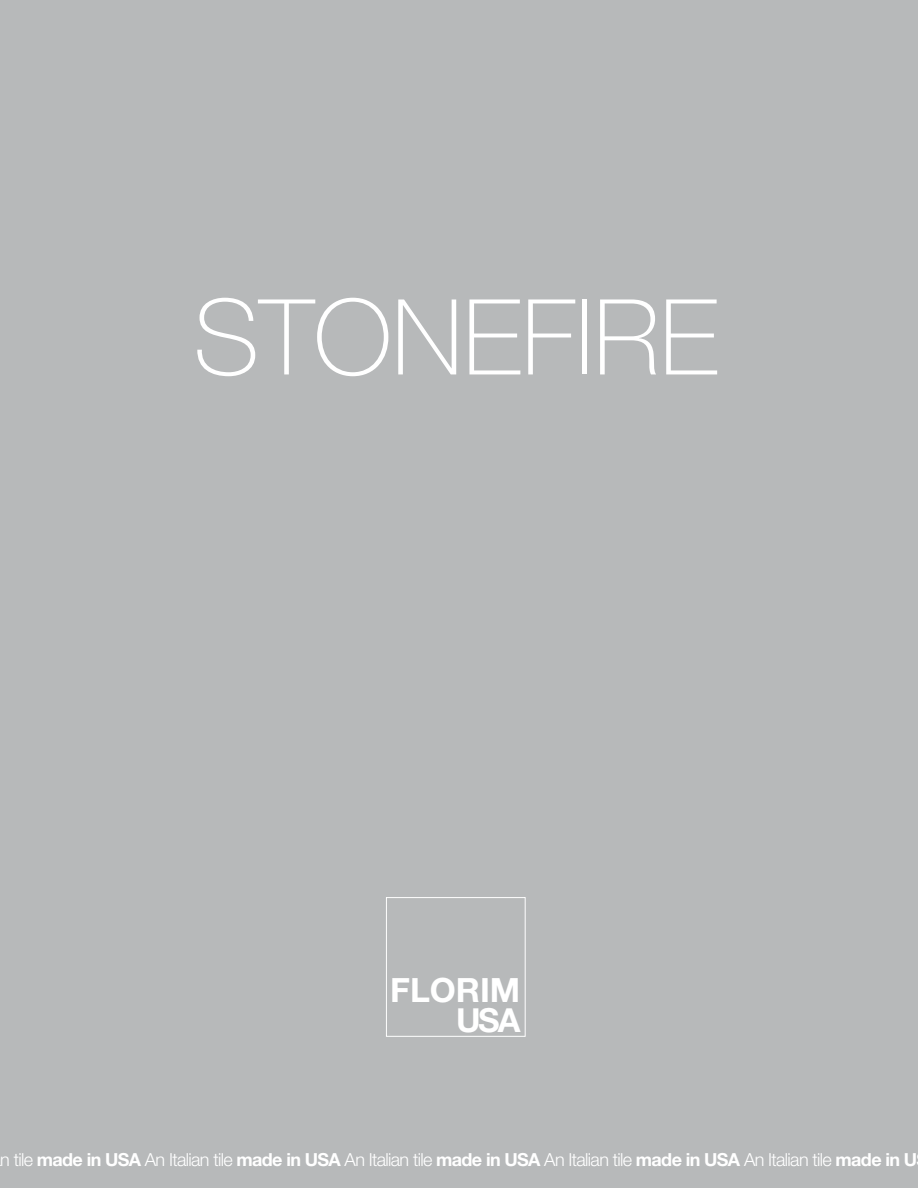
<style>
.page{position:relative;width:918px;height:1188px;background:#b7b9ba}
.page>*{position:absolute;margin:0;border:0;box-sizing:border-box;transform-origin:0 0}
.t1{font:100 105px "Helvetica Neue";color:#fff}
.t2{font:700 33.45px "Helvetica Neue";color:#fff}
.t3{font:700 33.15px "Helvetica Neue";color:#fff}
.t4{font:300 18px "Helvetica Neue";letter-spacing:-.035em;color:#fff}
.s1{font-weight:700}
</style>
<div class="page">
<div style="left:386px;top:897px;width:140px;height:140px;background:#b7b9ba;border:1px solid #fff"></div>
<h1 class="t1" style="left:193px;top:277px;width:527px">STONEFIRE</h1>
<h2 class="t2" style="left:390px;top:969px;width:132px">FLORIM</h2>
<h3 class="t3" style="left:456px;top:999px;width:66px">USA</h3>
<p class="t4" style="left:0;top:1149px;width:918px">n tile <span class="s1">made in USA</span> An Italian tile <span class="s1">made in USA</span> An Italian tile <span class="s1">made in USA</span> An Italian tile <span class="s1">made in USA</span> An Italian tile <span class="s1">made in U</span></p>
</div>
